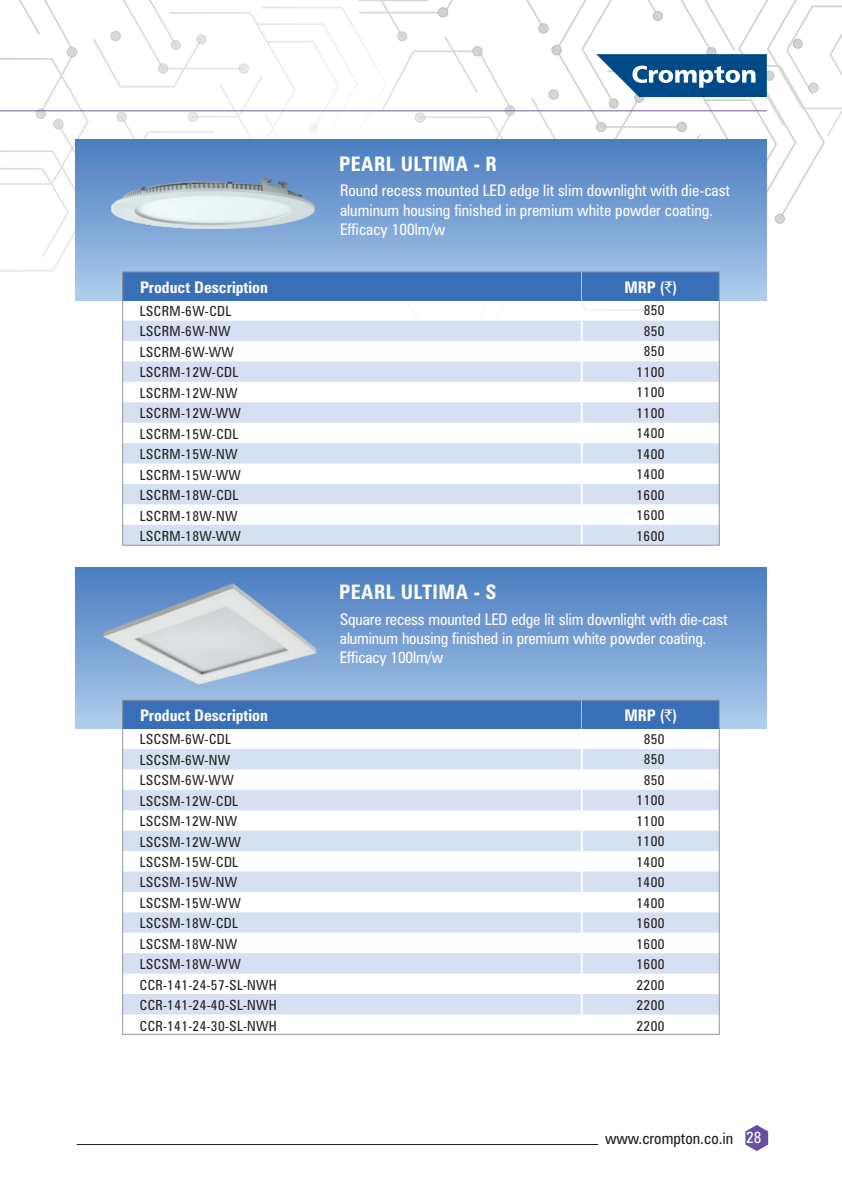
<style>
.page{position:relative;width:842px;height:1191px;background:#fff}
.page>*{position:absolute;margin:0;border:0;box-sizing:border-box;transform-origin:0 0}
.t1{font:700 condensed 20px "Zurich BT";letter-spacing:.025em;color:#fff}
.t2{font:condensed 16px/19.2px "Zurich BT";letter-spacing:-.01em;color:#fff}
.t3{font:700 condensed 16px "Zurich BT";color:#fff}
.t4{font:condensed 16px "Zurich BT";color:#231f20}
.t5{font:condensed 14px/20.4px "Zurich BT";letter-spacing:.025em;color:#231f20}
.s1{font-family:"Rupee Foradian";font-weight:400;font-stretch:normal}
.s2{color:#fff}
</style>
<div class="page">
<svg style="left:325px;top:300px;width:442px;height:21px"></svg>
<svg style="left:387px;top:0;width:209px;height:139px"></svg>
<svg style="left:0;top:0;width:387px;height:272px"></svg>
<svg style="left:0;top:0;width:347px;height:183px"></svg>
<hr style="left:0;top:110px;width:767px;height:1px;background:#735d9c">
<svg style="left:745px;top:1125px;width:23px;height:26px"></svg>
<hr style="left:77px;top:1144px;width:521px;height:1px;background:#231f20">
<svg style="left:596px;top:0;width:246px;height:224px"></svg>
<div style="left:75px;top:139px;width:692px;height:161px;background:linear-gradient(to bottom,#497cc0,#afcdec)"></div>
<div style="left:123px;top:272px;width:458px;height:28px;background:#396fb7"></div>
<div style="left:583px;top:272px;width:136px;height:28px;background:#396fb7"></div>
<div style="left:124px;top:321px;width:594px;height:20px;background:#d5e1f2"></div>
<div style="left:124px;top:361px;width:594px;height:21px;background:#d5e1f2"></div>
<svg style="left:124px;top:402px;width:594px;height:21px;background:#d6e1f2"></svg>
<div style="left:124px;top:443px;width:594px;height:20px;background:#d5e1f2"></div>
<div style="left:124px;top:484px;width:594px;height:20px;background:#d5e1f2"></div>
<div style="left:124px;top:525px;width:594px;height:19px;background:#d5e1f2"></div>
<div style="left:122px;top:271px;width:598px;height:275px;border:1px solid #939598"></div>
<img style="left:112px;top:178px;width:203px;height:50px">
<div style="left:75px;top:568px;width:692px;height:160px;background:linear-gradient(to bottom,#497cc0,#adcceb)"></div>
<div style="left:123px;top:700px;width:458px;height:28px;background:#396fb7"></div>
<div style="left:583px;top:700px;width:136px;height:28px;background:#396fb7"></div>
<div style="left:124px;top:749px;width:594px;height:20px;background:#d5e1f2"></div>
<div style="left:124px;top:790px;width:594px;height:20px;background:#d5e1f2"></div>
<div style="left:124px;top:830px;width:594px;height:21px;background:#d5e1f2"></div>
<div style="left:124px;top:871px;width:594px;height:21px;background:#d5e1f2"></div>
<div style="left:124px;top:912px;width:594px;height:20px;background:#d5e1f2"></div>
<div style="left:124px;top:953px;width:594px;height:20px;background:#d5e1f2"></div>
<div style="left:124px;top:994px;width:594px;height:20px;background:#d5e1f2"></div>
<img style="left:103px;top:584px;width:213px;height:100px">
<p class="t1" style="left:339px;top:156px;width:159px">PEARL ULTIMA - R</p>
<p class="t2" style="left:340px;top:183px;width:392px">Round recess mounted LED edge lit slim downlight with die-cast aluminum housing finished in premium white powder coating.<br>Efficacy 100lm/w</p>
<p class="t3" style="left:140px;top:280px;width:129px">Product Description</p>
<p class="t3" style="left:625px;top:280px;width:54px">MRP (<span class="s1">`</span>)</p>
<p class="t5" style="left:140px;top:302px;width:103px">LSCRM-6W-CDL<br>LSCRM-6W-NW<br>LSCRM-6W-WW<br>LSCRM-12W-CDL<br>LSCRM-12W-NW<br>LSCRM-12W-WW<br>LSCRM-15W-CDL<br>LSCRM-15W-NW<br>LSCRM-15W-WW<br>LSCRM-18W-CDL<br>LSCRM-18W-NW<br>LSCRM-18W-WW</p>
<p class="t5" style="left:637px;top:302px;width:29px;text-align:center">850<br>850<br>850<br>1100<br>1100<br>1100<br>1400<br>1400<br>1400<br>1600<br>1600<br>1600</p>
<p class="t1" style="left:339px;top:584px;width:159px">PEARL ULTIMA - S</p>
<p class="t2" style="left:340px;top:611px;width:389px">Square recess mounted LED edge lit slim downlight with die-cast aluminum housing finished in premium white powder coating.<br>Efficacy 100lm/w</p>
<p class="t3" style="left:140px;top:709px;width:129px">Product Description</p>
<p class="t3" style="left:625px;top:709px;width:54px">MRP (<span class="s1">`</span>)</p>
<p class="t5" style="left:140px;top:730px;width:139px">LSCSM-6W-CDL<br>LSCSM-6W-NW<br>LSCSM-6W-WW<br>LSCSM-12W-CDL<br>LSCSM-12W-NW<br>LSCSM-12W-WW<br>LSCSM-15W-CDL<br>LSCSM-15W-NW<br>LSCSM-15W-WW<br>LSCSM-18W-CDL<br>LSCSM-18W-NW<br>LSCSM-18W-WW<br>CCR-141-24-57-SL-NWH<br>CCR-141-24-40-SL-NWH<br>CCR-141-24-30-SL-NWH</p>
<p class="t5" style="left:637px;top:730px;width:29px;text-align:center">850<br>850<br>850<br>1100<br>1100<br>1100<br>1400<br>1400<br>1400<br>1600<br>1600<br>1600<br>2200<br>2200<br>2200</p>
<p class="t4" style="left:605px;top:1132px;width:158px">www.crompton.co.in <span class="s2">28</span></p>
</div>
